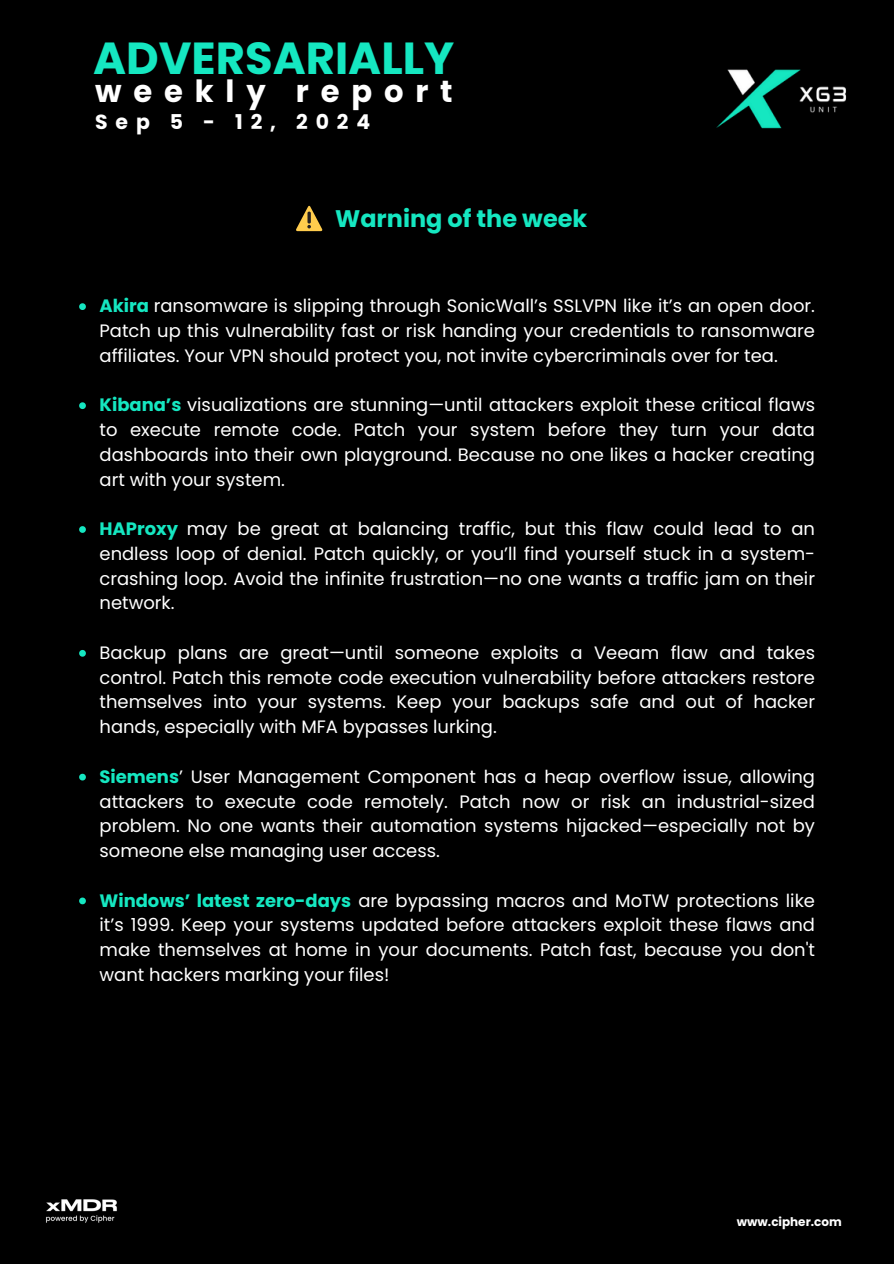
<style>
.page{position:relative;width:894px;height:1264px;background:#fff}
.page>*{position:absolute;margin:0;border:0;box-sizing:border-box;transform-origin:0 0}
.t1{font:700 44.85px "Poppins";color:#15e7c1}
.t2{font:700 30.6px "Poppins";letter-spacing:.385em;color:#fff}
.t3{font:700 24px "Poppins";color:#15e7c1}
.t4{font:700 20.4px "Poppins";letter-spacing:.385em;color:#fff}
.t5{font:18px/24.8px "Poppins";color:#fff;text-align:justify}
.t6{font:700 12px "Poppins";color:#fff}
.s1{font-weight:700;color:#15e7c1}
</style>
<div class="page">
<div style="left:0;top:0;width:893px;height:1263px;background:#000"></div>
<img style="left:716px;top:69px;width:131px;height:60px">
<svg style="left:79px;top:303px;width:7px;height:7px"></svg>
<svg style="left:79px;top:402px;width:7px;height:7px"></svg>
<svg style="left:79px;top:526px;width:7px;height:7px"></svg>
<svg style="left:79px;top:650px;width:7px;height:6px"></svg>
<svg style="left:79px;top:773px;width:7px;height:7px"></svg>
<svg style="left:79px;top:897px;width:7px;height:7px"></svg>
<svg style="left:296px;top:205px;width:26px;height:26px"></svg>
<svg style="left:307px;top:211px;width:4px;height:12px"></svg>
<img style="left:46px;top:1199px;width:71px;height:24px">
<p class="t1" style="left:93px;top:27px;width:362px">ADVERSARIALLY</p>
<p class="t2" style="left:95px;top:70px;width:359px">weekly report</p>
<p class="t4" style="left:95px;top:107px;width:276px">Sep 5 - 12, 2024</p>
<p class="t3" style="left:335px;top:201px;width:254px">Warning of the week</p>
<h2 class="t5" style="left:99px;top:293px;width:716px"><span class="s1">Akira</span> ransomware is slipping through SonicWall’s SSLVPN like it’s an open door.<br>Patch up this vulnerability fast or risk handing your credentials to ransomware affiliates. Your VPN should protect you, not invite cybercriminals over for tea.</h2>
<p class="t5" style="left:99px;top:392px;width:716px"><span class="s1">Kibana’s</span> visualizations are stunning—until attackers exploit these critical flaws to execute remote code. Patch your system before they turn your data dashboards into their own playground. Because no one likes a hacker creating art with your system.</p>
<p class="t5" style="left:99px;top:516px;width:716px"><span class="s1">HAProxy</span> may be great at balancing traffic, but this flaw could lead to an endless loop of denial. Patch quickly, or you’ll find yourself stuck in a system&shy;crashing loop. Avoid the infinite frustration—no one wants a traffic jam on their network.</p>
<h3 class="t5" style="left:99px;top:640px;width:716px">Backup plans are great—until someone exploits a Veeam flaw and takes control. Patch this remote code execution vulnerability before attackers restore themselves into your systems. Keep your backups safe and out of hacker hands, especially with MFA bypasses lurking.</h3>
<p class="t5" style="left:99px;top:764px;width:716px"><span class="s1">Siemens</span>’ User Management Component has a heap overflow issue, allowing attackers to execute code remotely. Patch now or risk an industrial-sized problem. No one wants their automation systems hijacked—especially not by someone else managing user access.</p>
<p class="t5" style="left:99px;top:887px;width:716px"><span class="s1">Windows’ latest zero-days</span> are bypassing macros and MoTW protections like it’s 1999. Keep your systems updated before attackers exploit these flaws and make themselves at home in your documents. Patch fast, because you don't want hackers marking your files!</p>
<p class="t6" style="left:736px;top:1213px;width:106px">www.cipher.com</p>
</div>
